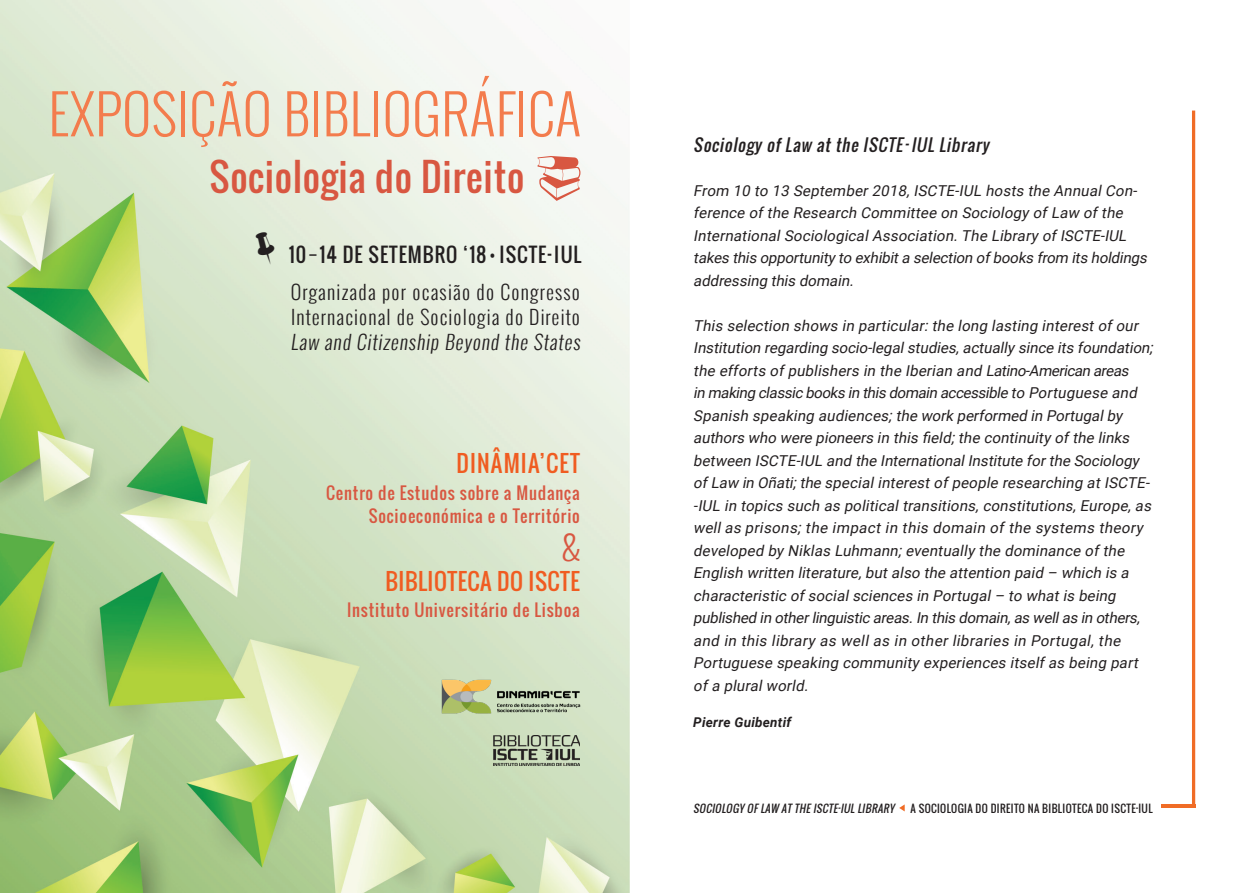
<style>
.page{position:relative;width:1259px;height:893px;background:#fff}
.page>*{position:absolute;margin:0;border:0;box-sizing:border-box;transform-origin:0 0}
.t1{font:300 53.7px "Oswald";letter-spacing:.01em;color:#f37c4d}
.t2{font:37.35px "Oswald";letter-spacing:.02em;color:#d85741}
.t3{font:300 33px "Oswald";color:#d85741}
.t4{font:22.5px "Oswald";letter-spacing:.02em;color:#f05c21}
.t5{font:22.5px "Oswald";letter-spacing:.05em;color:#f05c21}
.t6{font:300 19.5px "Oswald";letter-spacing:.06em;color:#231f20}
.t7{font:19.5px "Oswald";letter-spacing:.05em;color:#231f20}
.t8{font:italic 16.5px "Oswald";color:#231f20}
.t9{font:16.35px/22.4px "Oswald";letter-spacing:.05em;color:#d85741;text-align:right}
.t10{font:italic 15px/22.5px "Roboto";color:#231f20}
.t11{font:italic 700 13.5px "Roboto";letter-spacing:.02em;color:#231f20}
.t12{font:10.5px "Oswald";letter-spacing:.035em;color:#231f20}
.t13{font:italic 10.5px "Oswald";color:#231f20}
.s1{font-size:14.25px}
</style>
<div class="page">
<img style="left:0;top:0;width:629px;height:893px">
<img style="left:434px;top:672px;width:153px;height:48px">
<img style="left:494px;top:736px;width:86px;height:29px">
<svg style="left:1161px;top:111px;width:34px;height:697px"></svg>
<svg style="left:899px;top:805px;width:5px;height:6px"></svg>
<svg style="left:256px;top:231px;width:18px;height:34px"></svg>
<div style="left:537px;top:155px;width:43px;height:46px;background:#f6f7f3"></div>
<p class="t1" style="left:48px;top:75px;width:534px">EXPOSIÇÃO BIBLIOGRÁFICA</p>
<p class="t2" style="left:209px;top:149px;width:316px">Sociologia do Direito</p>
<p class="t7" style="left:289px;top:240px;width:294px">10 − 14 DE SETEMBRO ‘18 <span class="s1">•</span> ISCTE-IUL</p>
<p class="t6" style="left:291px;top:278px;width:291px">Organizada por ocasião do Congresso</p>
<p class="t6" style="left:291px;top:303px;width:290px">Internacional de Sociologia do Direito</p>
<p class="t6" style="left:290px;top:327px;width:295px">Law and Citizenship Beyond the States</p>
<p class="t5" style="left:456px;top:447px;width:125px">DINÂMIA’CET</p>
<p class="t9" style="left:326px;top:482px;width:255px">Centro de Estudos sobre a Mudança<br>Socioeconómica e o Território</p>
<p class="t3" style="left:562px;top:523px;width:19px">&amp;</p>
<p class="t4" style="left:385px;top:565px;width:196px">BIBLIOTECA DO ISCTE</p>
<p class="t9" style="left:347px;top:598px;width:234px">Instituto Universitário de Lisboa</p>
<p class="t8" style="left:693px;top:133px;width:301px">Sociology ofLaw atthe ISCTE- IUL Library</p>
<p class="t10" style="left:693px;top:179px;width:458px">From 10 to 13 September2018,ISCTE-IUL hosts the AnnualCon&shy;ference ofthe Research Committee on Sociology ofLaw ofthe InternationalSociologicalAssociation.The Library ofISCTE-IUL takes this opportunity to exhibita selection ofbooks from its holdings addressing this domain.</p>
<p class="t10" style="left:693px;top:314px;width:464px">This selection shows in particular:the long lasting interestofour Institution regarding socio-legalstudies,actually since its foundation; the efforts ofpublishers in the Iberian and Latino-American areas<br>in making classic books in this domain accessible to Portuguese and Spanish speaking audiences;the work performed in Portugalby authors who were pioneers in this field;the continuity ofthe links between ISCTE-IUL and the InternationalInstitute forthe Sociology ofLaw in Oñati;the specialinterestofpeople researching atISCTE--IUL in topics such as politicaltransitions,constitutions,Europe,as wellas prisons; the impact in this domain of the systems theory developed by Niklas Luhmann;eventually the dominance ofthe</p>
<p class="t10" style="left:693px;top:561px;width:440px">English written literature,butalso the attention paid – which is a</p>
<p class="t10" style="left:693px;top:584px;width:427px">characteristic ofsocialsciences in Portugal– to whatis being</p>
<p class="t10" style="left:693px;top:606px;width:451px">published in otherlinguistic areas.In this domain,as wellas in others,</p>
<p class="t10" style="left:693px;top:629px;width:432px">and in this library as well as in other libraries in Portugal, the</p>
<p class="t10" style="left:693px;top:651px;width:450px">Portuguese speaking community experiences itselfas being part ofa pluralworld.</p>
<p class="t11" style="left:693px;top:713px;width:99px">Pierre Guibentif</p>
<p class="t13" style="left:693px;top:800px;width:205px">SOCIOLOGY OF LAW AT THE ISCTE-IUL LIBRARY</p>
<p class="t12" style="left:910px;top:800px;width:244px">A SOCIOLOGIA DO DIREITO NA BIBLIOTECA DO ISCTE-IUL</p>
</div>
